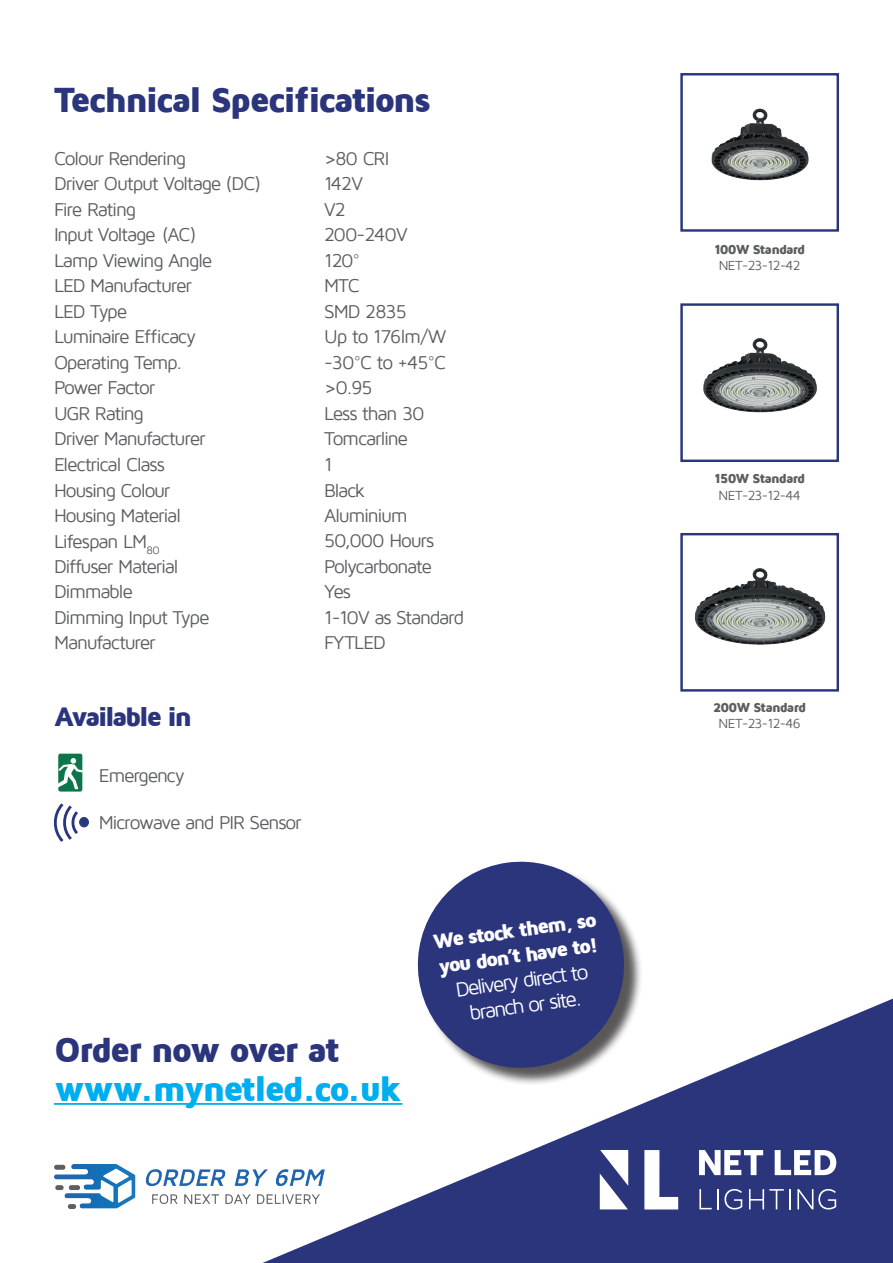
<style>
.page{position:relative;width:893px;height:1263px;background:#fff}
.page>*{position:absolute;margin:0;border:0;box-sizing:border-box;transform-origin:0 0}
.t1{font:900 36px "Maven Pro";letter-spacing:-.065em;color:#2a357c}
.t2{font:900 36px "Maven Pro";letter-spacing:-.065em;color:#00aeef}
.t3{font:900 27.6px "Maven Pro";letter-spacing:-.1em;color:#2a357c}
.t4{font:900 21px/25.2px "Maven Pro";color:#fff}
.t5{font:21px/25.2px "Maven Pro";color:#fff;text-align:center}
.t6{font:19.05px "Maven Pro";letter-spacing:-.065em;color:#5b5e5f}
.t7{font:900 13.5px "Maven Pro";letter-spacing:-.065em;color:#5b5e5f}
.t8{font:13.5px "Maven Pro";letter-spacing:-.05em;color:#5b5e5f}
</style>
<div class="page">
<svg style="left:262px;top:998px;width:631px;height:265px;fill:#2a357c"></svg>
<img style="left:54px;top:1164px;width:273px;height:44px">
<svg style="left:699px;top:1150px;width:64px;height:25px"></svg>
<svg style="left:775px;top:1150px;width:61px;height:25px"></svg>
<svg style="left:699px;top:1189px;width:13px;height:20px"></svg>
<hr style="left:717px;top:1189px;width:2px;height:20px;background:#fff">
<svg style="left:724px;top:1189px;width:18px;height:20px"></svg>
<svg style="left:749px;top:1189px;width:35px;height:20px"></svg>
<hr style="left:789px;top:1189px;width:2px;height:20px;background:#fff">
<svg style="left:797px;top:1189px;width:39px;height:20px"></svg>
<svg style="left:600px;top:1150px;width:28px;height:59px"></svg>
<svg style="left:644px;top:1150px;width:34px;height:59px"></svg>
<img style="left:711px;top:108px;width:98px;height:73px">
<div style="left:680px;top:73px;width:159px;height:159px;border:2px solid #2a357c"></div>
<img style="left:703px;top:338px;width:114px;height:75px">
<div style="left:680px;top:303px;width:159px;height:159px;border:2px solid #2a357c"></div>
<img style="left:694px;top:568px;width:132px;height:77px">
<div style="left:680px;top:533px;width:159px;height:159px;border:2px solid #2a357c"></div>
<hr style="left:54px;top:1103px;width:348px;height:2px;background:#00aeef">
<div style="left:420px;top:864px;width:223px;height:223px;background:#231f20;opacity:.75"></div>
<svg style="left:411px;top:861px;width:220px;height:214px;fill:#2a357c"></svg>
<div style="left:58px;top:754px;width:24px;height:37px;background:#0a7649;border-radius:2px"></div>
<svg style="left:58px;top:758px;width:25px;height:31px"></svg>
<div style="left:79px;top:817px;width:10px;height:10px;background:#29377d;border:1px solid #29377d;border-radius:50%"></div>
<svg style="left:53px;top:803px;width:28px;height:39px"></svg>
<h1 class="t1" style="left:54px;top:81px;width:378px">Technical Specifications</h1>
<p class="t6" style="left:54px;top:148px;width:134px">Colour Rendering</p>
<p class="t6" style="left:324px;top:148px;width:67px">&gt;80 CRI</p>
<p class="t6" style="left:54px;top:174px;width:208px">Driver Output Voltage (DC)</p>
<p class="t6" style="left:324px;top:174px;width:41px">142V</p>
<p class="t6" style="left:54px;top:199px;width:84px">Fire Rating</p>
<p class="t6" style="left:324px;top:199px;width:23px">V2</p>
<p class="t6" style="left:54px;top:225px;width:144px">Input Voltage (AC)</p>
<p class="t6" style="left:324px;top:225px;width:85px">200-240V</p>
<p class="t6" style="left:54px;top:251px;width:160px">Lamp Viewing Angle</p>
<p class="t6" style="left:324px;top:251px;width:38px">120°</p>
<p class="t6" style="left:54px;top:276px;width:140px">LED Manufacturer</p>
<p class="t6" style="left:324px;top:276px;width:37px">MTC</p>
<p class="t6" style="left:54px;top:302px;width:75px">LED Type</p>
<p class="t6" style="left:324px;top:302px;width:84px">SMD 2835</p>
<p class="t6" style="left:54px;top:327px;width:144px">Luminaire Efficacy</p>
<p class="t6" style="left:324px;top:327px;width:124px">Up to 176lm/W</p>
<p class="t6" style="left:54px;top:353px;width:130px">Operating Temp.</p>
<p class="t6" style="left:324px;top:353px;width:124px">-30°C to +45°C</p>
<p class="t6" style="left:54px;top:378px;width:103px">Power Factor</p>
<p class="t6" style="left:324px;top:378px;width:50px">&gt;0.95</p>
<p class="t6" style="left:54px;top:404px;width:91px">UGR Rating</p>
<p class="t6" style="left:324px;top:404px;width:102px">Less than 30</p>
<p class="t6" style="left:54px;top:429px;width:153px">Driver Manufacturer</p>
<p class="t6" style="left:324px;top:429px;width:85px">Tomcarline</p>
<p class="t6" style="left:54px;top:455px;width:112px">Electrical Class</p>
<p class="t6" style="left:324px;top:455px;width:10px">1</p>
<p class="t6" style="left:54px;top:480px;width:118px">Housing Colour</p>
<p class="t6" style="left:324px;top:480px;width:43px">Black</p>
<p class="t6" style="left:54px;top:506px;width:129px">Housing Material</p>
<p class="t6" style="left:324px;top:506px;width:85px">Aluminium</p>
<p class="t6" style="left:54px;top:531px;width:107px">Lifespan LM<sub>80</sub></p>
<p class="t6" style="left:324px;top:531px;width:112px">50,000 Hours</p>
<p class="t6" style="left:54px;top:556px;width:126px">Diffuser Material</p>
<p class="t6" style="left:324px;top:556px;width:110px">Polycarbonate</p>
<p class="t6" style="left:54px;top:582px;width:80px">Dimmable</p>
<p class="t6" style="left:324px;top:582px;width:29px">Yes</p>
<p class="t6" style="left:54px;top:608px;width:157px">Dimming Input Type</p>
<p class="t6" style="left:324px;top:608px;width:142px">1-10V as Standard</p>
<p class="t6" style="left:54px;top:633px;width:103px">Manufacturer</p>
<p class="t6" style="left:324px;top:633px;width:63px">FYTLED</p>
<h2 class="t3" style="left:54px;top:702px;width:140px">Available in</h2>
<p class="t6" style="left:99px;top:765px;width:88px">Emergency</p>
<p class="t6" style="left:99px;top:813px;width:204px">Microwave and PIR Sensor</p>
<h1 class="t1" style="left:54px;top:1031px;width:287px">Order now over at</h1>
<h1 class="t2" style="left:54px;top:1070px;width:350px">www.mynetled.co.uk</h1>
<p class="t4" style="left:432px;top:929px;width:166px;rotate:-8deg">We stock them, so you don’t have to!</p>
<p class="t5" style="left:454px;top:977px;width:135px;rotate:-8deg">Delivery direct to branch or site.</p>
<p class="t7" style="left:714px;top:242px;width:93px">100W Standard</p>
<p class="t8" style="left:719px;top:258px;width:84px">NET-23-12-42</p>
<p class="t7" style="left:714px;top:472px;width:93px">150W Standard</p>
<p class="t8" style="left:719px;top:488px;width:84px">NET-23-12-44</p>
<p class="t7" style="left:713px;top:700px;width:94px">200W Standard</p>
<p class="t8" style="left:719px;top:716px;width:84px">NET-23-12-46</p>
</div>
